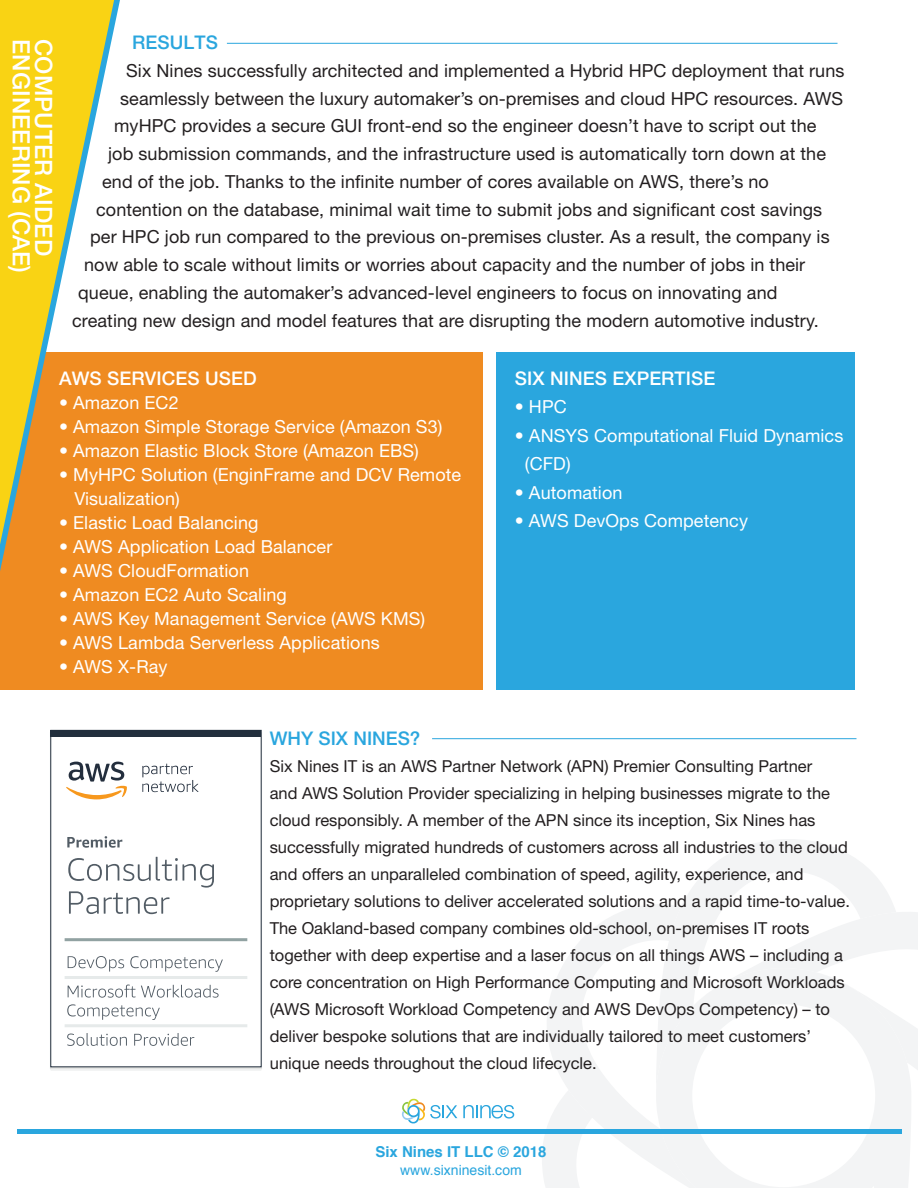
<style>
.page{position:relative;width:918px;height:1188px;background:#fff}
.page>*{position:absolute;margin:0;border:0;box-sizing:border-box;transform-origin:0 0}
.t1{font:500 24px "Helvetica Neue";letter-spacing:.005em;color:#fff}
.t2{font:500 18.9px "Helvetica Neue";letter-spacing:.005em;color:#fff}
.t3{font:500 18.9px "Helvetica Neue";color:#2aa6de}
.t4{font:18px "Helvetica Neue";letter-spacing:.005em;color:#231f20}
.t5{font:18px/28.5px "Helvetica Neue";letter-spacing:.005em;color:#fff}
.t6{font:16.5px/27px "Helvetica Neue";color:#231f20}
.t7{font:700 15px "Helvetica";color:#2aa6de}
.t8{font:14.1px "Helvetica";color:#2aa6de}
</style>
<div class="page">
<svg style="left:656px;top:839px;width:240px;height:73px"></svg>
<svg style="left:542px;top:912px;width:376px;height:276px"></svg>
<div style="left:1px;top:352px;width:482px;height:338px;background:#ef8b21"></div>
<div style="left:496px;top:352px;width:359px;height:338px;background:#2aa6de"></div>
<div style="left:17px;top:1129px;width:885px;height:5px;background:#2aa6de"></div>
<svg style="left:0;top:0;width:114px;height:545px;fill:#f9d314"></svg>
<hr style="left:227px;top:43px;width:611px;height:1px;background:#2aa6de">
<svg style="left:463px;top:1105px;width:51px;height:14px"></svg>
<svg style="left:402px;top:1099px;width:55px;height:24px"></svg>
<hr style="left:432px;top:738px;width:424px;height:1px;background:#2aa6de">
<hr style="left:51px;top:1067px;width:210px;height:2px;background:#e0e0df">
<hr style="left:51px;top:1068px;width:210px;height:2px;background:#e6e7e6">
<hr style="left:51px;top:1069px;width:210px;height:2px;background:#f3f4f4">
<div style="left:51px;top:730px;width:210px;height:6px;background:#222f3d"></div>
<svg style="left:66px;top:762px;width:61px;height:37px"></svg>
<svg style="left:142px;top:764px;width:57px;height:28px"></svg>
<svg style="left:67px;top:836px;width:55px;height:12px"></svg>
<svg style="left:68px;top:857px;width:146px;height:57px"></svg>
<hr style="left:66px;top:938px;width:180px;height:3px;background:#91a2a2">
<svg style="left:68px;top:956px;width:155px;height:16px"></svg>
<hr style="left:66px;top:976px;width:180px;height:3px;background:#e6eaea">
<svg style="left:68px;top:985px;width:151px;height:13px"></svg>
<svg style="left:67px;top:1004px;width:93px;height:16px"></svg>
<hr style="left:66px;top:1024px;width:180px;height:3px;background:#e6eaea">
<svg style="left:67px;top:1033px;width:127px;height:13px"></svg>
<h1 class="t1" style="left:36px;top:39px;width:236px;rotate:90deg">ENGINEERING (CAE)</h1>
<h1 class="t1" style="left:58px;top:39px;width:218px;rotate:90deg">COMPUTER AIDED</h1>
<p class="t3" style="left:132px;top:31px;width:87px">RESULTS</p>
<p class="t4" style="left:126px;top:60px;width:720px">Six Nines successfully architected and implemented a Hybrid HPC deployment that runs</p>
<p class="t4" style="left:120px;top:87px;width:725px">seamlessly between the luxury automaker’s on-premises and cloud HPC resources. AWS</p>
<p class="t4" style="left:114px;top:115px;width:704px">myHPC provides a secure GUI front-end so the engineer doesn’t have to script out the</p>
<p class="t4" style="left:108px;top:143px;width:719px">job submission commands, and the infrastructure used is automatically torn down at the</p>
<p class="t4" style="left:102px;top:171px;width:668px">end of the job. Thanks to the infinite number of cores available on AWS, there’s no</p>
<p class="t4" style="left:96px;top:198px;width:728px">contention on the database, minimal wait time to submit jobs and significant cost savings</p>
<p class="t4" style="left:90px;top:226px;width:741px">per HPC job run compared to the previous on-premises cluster. As a result, the company is</p>
<p class="t4" style="left:84px;top:254px;width:723px">now able to scale without limits or worries about capacity and the number of jobs in their</p>
<p class="t4" style="left:78px;top:282px;width:701px">queue, enabling the automaker’s advanced-level engineers to focus on innovating and</p>
<p class="t4" style="left:72px;top:309px;width:748px">creating new design and model features that are disrupting the modern automotive industry.</p>
<p class="t2" style="left:59px;top:367px;width:199px">AWS SERVICES USED</p>
<p class="t5" style="left:59px;top:388px;width:121px">• Amazon EC2</p>
<p class="t5" style="left:59px;top:412px;width:385px">• Amazon Simple Storage Service (Amazon S3)</p>
<p class="t5" style="left:59px;top:436px;width:361px">• Amazon Elastic Block Store (Amazon EBS)</p>
<p class="t5" style="left:74px;top:462px;width:388px;line-height:24px;text-indent:-15px">• MyHPC Solution (EnginFrame and DCV Remote<br>Visualization)</p>
<p class="t5" style="left:59px;top:508px;width:201px">• Elastic Load Balancing</p>
<p class="t5" style="left:59px;top:532px;width:275px">• AWS Application Load Balancer</p>
<p class="t5" style="left:59px;top:556px;width:191px">• AWS CloudFormation</p>
<p class="t5" style="left:59px;top:580px;width:229px">• Amazon EC2 Auto Scaling</p>
<p class="t5" style="left:59px;top:604px;width:368px">• AWS Key Management Service (AWS KMS)</p>
<p class="t5" style="left:59px;top:628px;width:322px">• AWS Lambda Serverless Applications</p>
<p class="t5" style="left:59px;top:652px;width:110px">• AWS X-Ray</p>
<p class="t2" style="left:515px;top:367px;width:202px">SIX NINES EXPERTISE</p>
<p class="t5" style="left:515px;top:392px;width:54px">• HPC</p>
<p class="t5" style="left:525px;top:421px;width:320px;text-indent:-10px">• ANSYS Computational Fluid Dynamics (CFD)</p>
<p class="t5" style="left:515px;top:478px;width:109px">• Automation</p>
<p class="t5" style="left:515px;top:506px;width:235px">• AWS DevOps Competency</p>
<p class="t3" style="left:270px;top:727px;width:152px">WHY SIX NINES?</p>
<p class="t6" style="left:270px;top:752px;width:582px">Six Nines IT is an AWS Partner Network (APN) Premier Consulting Partner<br>and AWS Solution Provider specializing in helping businesses migrate to the cloud responsibly. A member of the APN since its inception, Six Nines has successfully migrated hundreds of customers across all industries to the cloud and offers an unparalleled combination of speed, agility, experience, and proprietary solutions to deliver accelerated solutions and a rapid time-to-value.<br>The Oakland-based company combines old-school, on-premises IT roots together with deep expertise and a laser focus on all things AWS – including a core concentration on High Performance Computing and Microsoft Workloads (AWS Microsoft Workload Competency and AWS DevOps Competency) – to deliver bespoke solutions that are individually tailored to meet customers’ unique needs throughout the cloud lifecycle.</p>
<p class="t7" style="left:375px;top:1141px;width:173px">Six Nines IT LLC © 2018</p>
<p class="t8" style="left:400px;top:1160px;width:123px">www.sixninesit.com</p>
</div>
